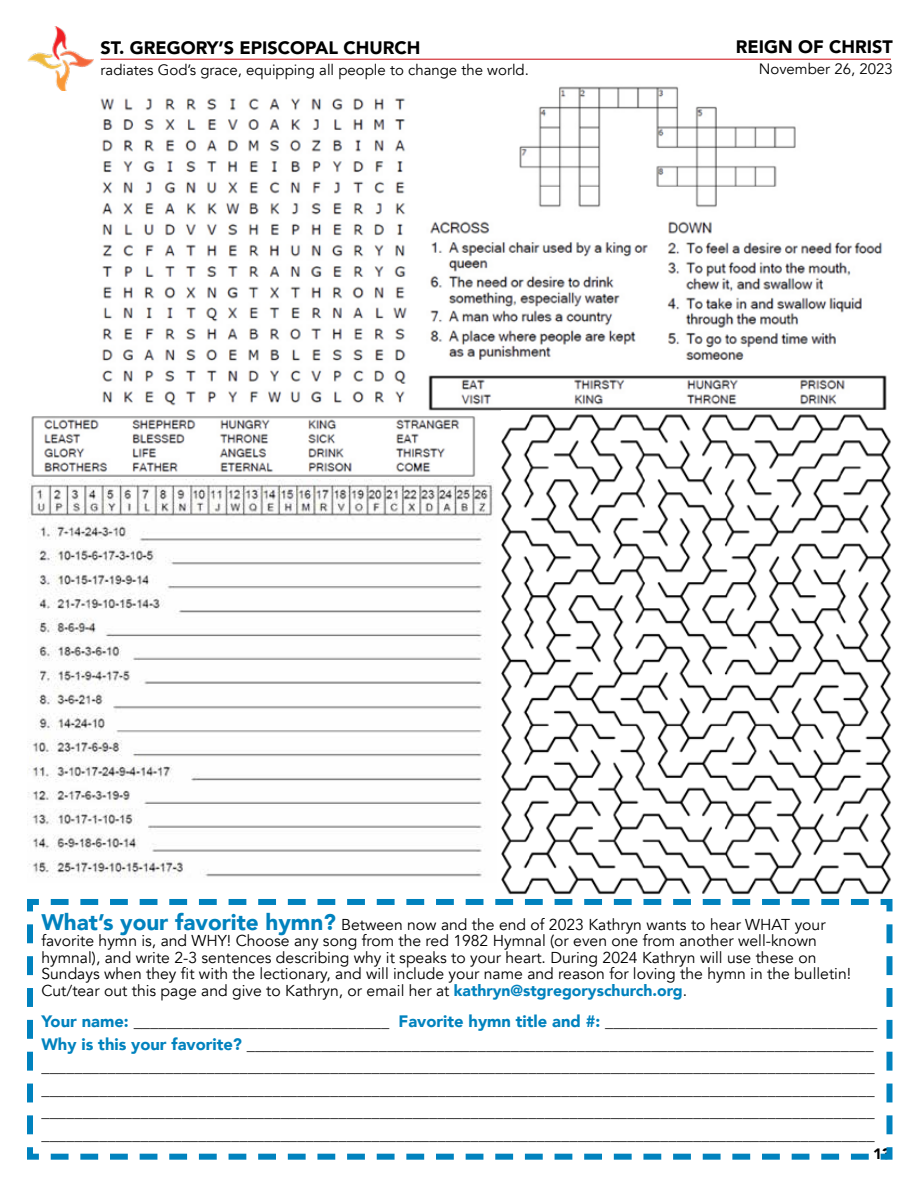
<style>
.page{position:relative;width:918px;height:1188px;background:#fff}
.page>*{position:absolute;margin:0;border:0;box-sizing:border-box;transform-origin:0 0}
.t1{font:900 18px "Avenir";color:#000}
.t2{font:16.5px/22.5px "Avenir";color:#000}
.t3{font:15.75px/16.5px "Avenir";color:#000}
.t4{font:15px "Avenir";color:#000}
.t5{font:900 15px "Avenir";color:#000}
.s1{font-weight:900;font-size:22.5px;color:#0082be}
.s2{font-weight:900;color:#0082be}
</style>
<div class="page">
<hr style="left:101px;top:59px;width:790px;height:1px;background:#d2232a">
<img style="left:27px;top:27px;width:89px;height:64px">
<svg style="left:27px;top:899px;width:866px;height:261px"></svg>
<img style="left:31px;top:98px;width:446px;height:379px">
<img style="left:27px;top:480px;width:467px;height:398px">
<img style="left:424px;top:86px;width:463px;height:324px">
<img style="left:502px;top:414px;width:389px;height:480px">
<p class="t1" style="left:101px;top:33px;width:321px">ST. GREGORY’S EPISCOPAL CHURCH</p>
<p class="t4" style="left:101px;top:61px;width:430px">radiates God’s grace, equipping all people to change the world.</p>
<p class="t1" style="left:736px;top:31px;width:158px">REIGN OF CHRIST</p>
<p class="t4" style="left:759px;top:60px;width:135px">November 26, 2023</p>
<p class="t3" style="left:41px;top:916px;width:811px"><span class="s1">What’s your favorite hymn?</span> Between now and the end of 2023 Kathryn wants to hear WHAT your favorite hymn is, and WHY! Choose any song from the red 1982 Hymnal (or even one from another well-known hymnal), and write 2-3 sentences describing why it speaks to your heart. During 2024 Kathryn will use these on Sundays when they fit with the lectionary, and will include your name and reason for loving the hymn in the bulletin!<br>Cut/tear out this page and give to Kathryn, or email her at <span class="s2">kathryn@stgregoryschurch.org</span>.</p>
<p class="t2" style="left:41px;top:1010px;width:837px"><span class="s2">Your name:</span> _______________________________ <span class="s2">Favorite hymn title and #:</span> _________________________________ <span class="s2">Why is this your favorite?</span> ____________________________________________________________________________ _____________________________________________________________________________________________________ _____________________________________________________________________________________________________ _____________________________________________________________________________________________________ _____________________________________________________________________________________________________</p>
<p class="t5" style="left:873px;top:1141px;width:19px">13</p>
</div>
